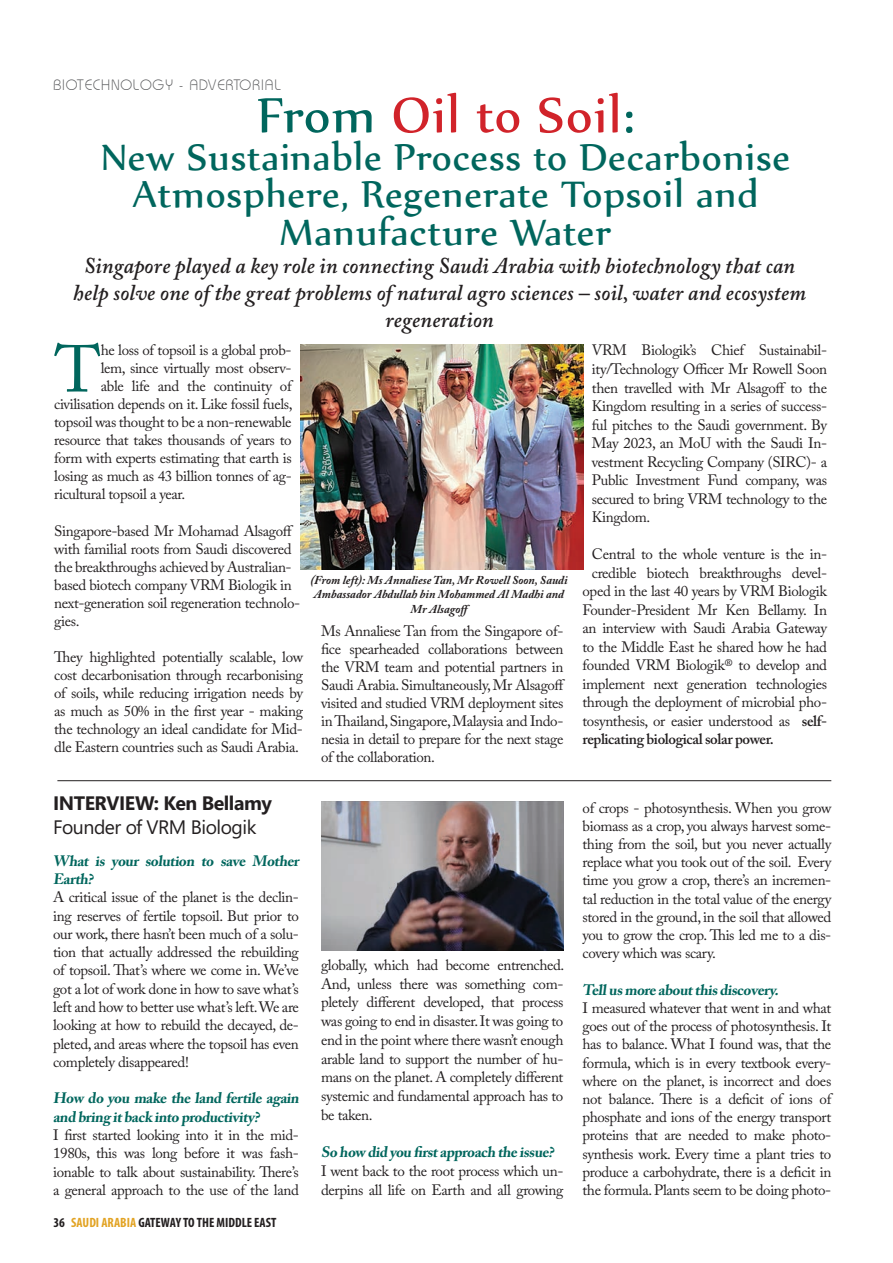
<style>
.page{position:relative;width:893px;height:1263px;background:#fff}
.page>*{position:absolute;margin:0;border:0;box-sizing:border-box;transform-origin:0 0}
.t1{font:65.7px "Adobe Caslon Pro";color:#00665d}
.t2{font:60px "Nyala";letter-spacing:.02em;color:#d1232a}
.t3{font:45px/37.5px "Nyala";letter-spacing:.02em;color:#00665d;text-align:center}
.t4{font:italic 600 22.5px/27px "Adobe Caslon Pro";color:#231f20;text-align:center}
.t5{font:700 19.5px "Segoe";letter-spacing:-.025em;color:#231f20}
.t6{font:19.5px "Segoe";letter-spacing:-.025em;color:#231f20}
.t7{font:15px/18.1px "Adobe Caslon Pro";letter-spacing:-.025em;color:#231f20;text-align:justify}
.t8{font:700 15px/18.3px "Adobe Caslon Pro";color:#00665d}
.t9{font:600 15px "Adobe Caslon Pro";letter-spacing:-.025em;color:#231f20}
.t10{font:15px "Architekt";letter-spacing:.075em;color:#57585a}
.t11{font:700 condensed 13.5px "Myriad Pro";color:#231f20}
.t12{font:italic 700 12px/14.4px "Adobe Caslon Pro";color:#231f20;text-align:center}
.s1{color:#00665d}
.s2{color:#e2a323}
.s3{font-weight:600}
</style>
<div class="page">
<img style="left:300px;top:344px;width:283px;height:226px">
<img style="left:321px;top:801px;width:242px;height:149px">
<hr style="left:57px;top:780px;width:774px;height:1px;background:#231f20">
<p class="t10" style="left:53px;top:75px;width:229px">BIOTECHNOLOGY - ADVERTORIAL</p>
<h2 class="t2" style="left:257px;top:79px;width:378px"><span class="s1">From</span> Oil to Soil<span class="s1">:</span></h2>
<h3 class="t3" style="left:101px;top:137px;width:691px">New Sustainable Process to Decarbonise<br>Atmosphere, Regenerate Topsoil and<br>Manufacture Water</h3>
<h3 class="t4" style="left:74px;top:251px;width:739px">Singaporeplayed a key rolein connecting SaudiArabia with biotechnology thatcan help solveoneofthegreatproblemsofnatural agro sciences– soil,waterand ecosystem regeneration</h3>
<h1 class="t1" style="left:55px;top:330px;width:48px">T</h1>
<p class="t7" style="left:101px;top:341px;width:192px">he loss of topsoil is a global prob-</p>
<p class="t7" style="left:101px;top:359px;width:192px">lem, since virtually most observ-</p>
<p class="t7" style="left:101px;top:377px;width:192px">able life and the continuity of</p>
<p class="t7" style="left:54px;top:395px;width:240px">civilisation depends on it. Like fossil fuels,</p>
<p class="t7" style="left:54px;top:413px;width:239px">topsoil was thought to be a non-renewable</p>
<p class="t7" style="left:54px;top:431px;width:239px">resource that takes thousands of years to</p>
<p class="t7" style="left:54px;top:449px;width:239px">form with experts estimating that earth is</p>
<p class="t7" style="left:54px;top:467px;width:239px">losing as much as 43 billion tonnes of ag-</p>
<p class="t7" style="left:54px;top:485px;width:132px">ricultural topsoil a year.</p>
<p class="t7" style="left:54px;top:521px;width:247px;text-align:left">Singapore-based Mr Mohamad Alsagoff with familial roots from Saudi discovered the breakthroughs achieved by Australian&shy;based biotech company VRM Biologik in next-generation soil regeneration technolo&shy;gies.</p>
<p class="t7" style="left:54px;top:647px;width:250px">They highlighted potentially scalable, low cost decarbonisation through recarbonising of soils, while reducing irrigation needs by as much as 50% in the first year - making the technology an ideal candidate for Mid&shy;dle Eastern countries such as Saudi Arabia.</p>
<p class="t12" style="left:310px;top:573px;width:259px">(From left): Ms Annaliese Tan, Mr Rowell Soon, Saudi<br>Ambassador Abdullah bin Mohammed Al Madhi and<br>Mr Alsagoff</p>
<p class="t7" style="left:321px;top:622px;width:246px">Ms Annaliese Tan from the Singapore of&shy;fice spearheaded collaborations between the VRM team and potential partners in Saudi Arabia. Simultaneously, Mr Alsagoff visited and studied VRM deployment sites in Thailand, Singapore, Malaysia and Indo&shy;nesia in detail to prepare for the next stage of the collaboration.</p>
<h3 class="t5" style="left:53px;top:789px;width:220px">INTERVIEW: Ken Bellamy</h3>
<h3 class="t6" style="left:53px;top:813px;width:205px">Founder of VRM Biologik</h3>
<p class="t8" style="left:53px;top:851px;width:250px">What is your solution to save Mother<br>Earth?</p>
<p class="t7" style="left:53px;top:888px;width:247px">A critical issue of the planet is the declin&shy;ing reserves of fertile topsoil. But prior to our work, there hasn’t been much of a solu&shy;tion that actually addressed the rebuilding of topsoil. That’s where we come in. We’ve got a lot of work done in how to save what’s left and how to better use what’s left. We are looking at how to rebuild the decayed, de&shy;pleted, and areas where the topsoil has even completely disappeared!</p>
<p class="t8" style="left:53px;top:1089px;width:250px">How do you make the land fertile again and bring itback into productivity?</p>
<p class="t7" style="left:53px;top:1126px;width:247px">I first started looking into it in the mid-1980s, this was long before it was fash&shy;ionable to talk about sustainability. There’s a general approach to the use of the land</p>
<p class="t11" style="left:53px;top:1214px;width:225px">36 <span class="s2">SAUDI ARABIA</span> GATEWAY TO THE MIDDLE EAST</p>
<p class="t7" style="left:321px;top:955px;width:245px;line-height:18.8px">globally, which had become entrenched.<br>And, unless there was something com&shy;pletely different developed, that process was going to end in disaster. It was going to end in the point where there wasn’t enough arable land to support the number of hu&shy;mans on the planet. A completely different systemic and fundamental approach has to be taken.</p>
<p class="t8" style="left:321px;top:1143px;width:238px">So how did you firstapproach theissue?</p>
<p class="t7" style="left:321px;top:1162px;width:244px;line-height:18.8px">I went back to the root process which un&shy;derpins all life on Earth and all growing</p>
<p class="t7" style="left:592px;top:341px;width:237px">VRM Biologik’s Chief Sustainabil&shy;ity/Technology Officer Mr Rowell Soon then travelled with Mr Alsagoff to the Kingdom resulting in a series of success&shy;ful pitches to the Saudi government. By May 2023, an MoU with the Saudi In&shy;vestment Recycling Company (SIRC)- a Public Investment Fund company, was secured to bring VRM technology to the Kingdom.</p>
<p class="t7" style="left:592px;top:545px;width:237px">Central to the whole venture is the in-</p>
<p class="t7" style="left:592px;top:563px;width:237px">credible biotech breakthroughs devel-</p>
<p class="t7" style="left:583px;top:582px;width:246px">oped in the last 40 years by VRM Biologik</p>
<p class="t7" style="left:583px;top:600px;width:246px">Founder-President Mr Ken Bellamy. In</p>
<p class="t7" style="left:583px;top:619px;width:246px">an interview with Saudi Arabia Gateway</p>
<p class="t7" style="left:583px;top:637px;width:246px">to the Middle East he shared how he had</p>
<p class="t7" style="left:583px;top:656px;width:246px">founded VRM Biologik®️ to develop and</p>
<p class="t7" style="left:583px;top:674px;width:246px">implement next generation technologies</p>
<p class="t7" style="left:583px;top:693px;width:246px">through the deployment of microbial pho-</p>
<p class="t7" style="left:583px;top:711px;width:246px">tosynthesis, or easier understood as <span class="s3">self-</span></p>
<p class="t9" style="left:583px;top:730px;width:193px">replicating biological solar power.</p>
<p class="t7" style="left:583px;top:798px;width:250px">of crops - photosynthesis. When you grow biomass as a crop, you always harvest some&shy;thing from the soil, but you never actually replace what you took out of the soil. Every time you grow a crop, there’s an incremen&shy;tal reduction in the total value of the energy stored in the ground, in the soil that allowed you to grow the crop. This led me to a dis&shy;covery which was scary.</p>
<p class="t8" style="left:583px;top:980px;width:201px">Tellusmoreaboutthisdiscovery.</p>
<p class="t7" style="left:583px;top:999px;width:250px">I measured whatever that went in and what goes out of the process of photosynthesis. It has to balance. What I found was, that the formula, which is in every textbook every&shy;where on the planet, is incorrect and does not balance. There is a deficit of ions of phosphate and ions of the energy transport proteins that are needed to make photo&shy;synthesis work. Every time a plant tries to produce a carbohydrate, there is a deficit in the formula. Plants seem to be doing photo-</p>
</div>
